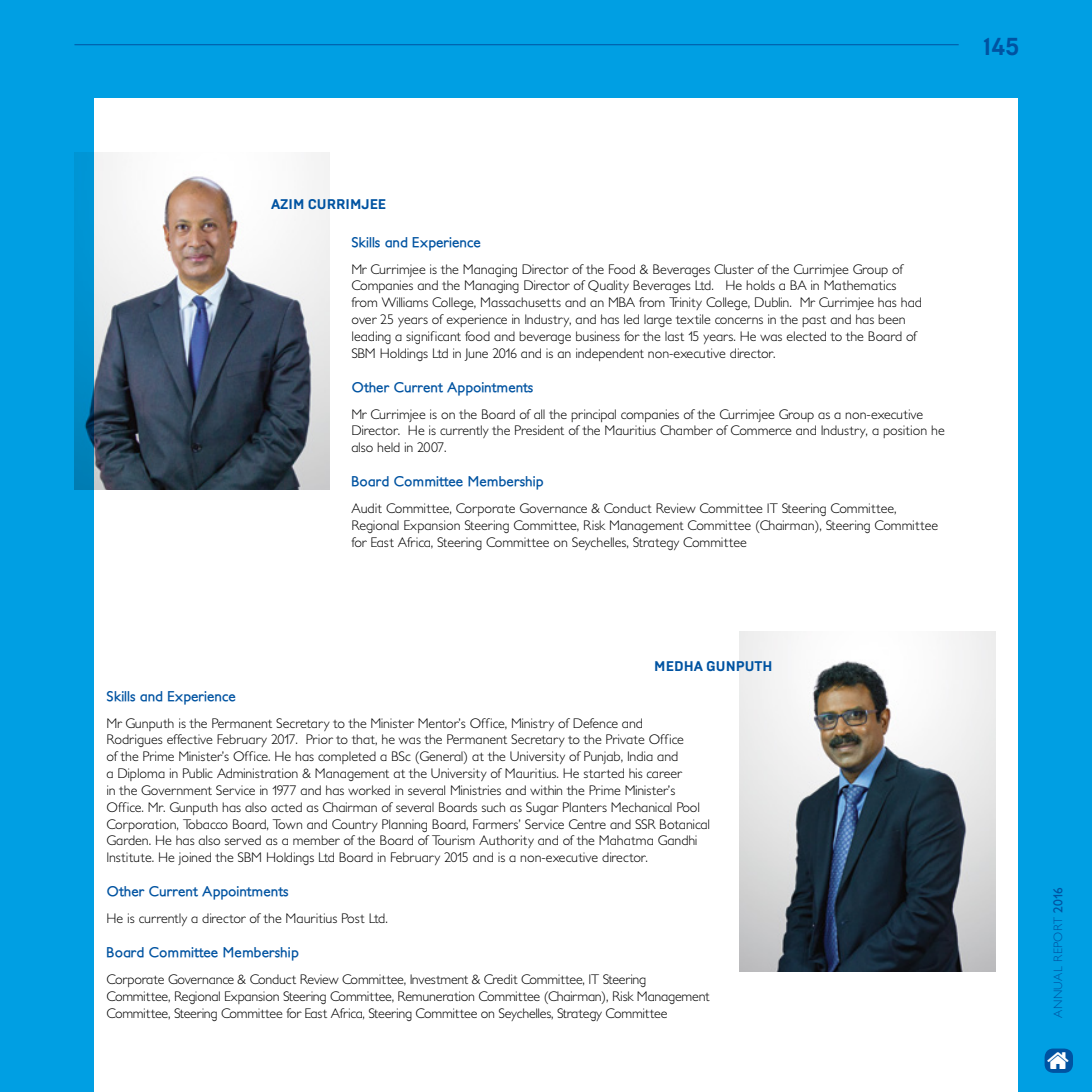
<style>
.page{position:relative;width:1092px;height:1092px;background:#fff}
.page>*{position:absolute;margin:0;border:0;box-sizing:border-box;transform-origin:0 0}
.t1{font:700 24.5px "Brutal Type";color:#0053a1}
.t2{font:300 14px/16.8px "Petita";color:#000}
.t3{font:700 14px "Petita";color:#0053a1}
.t4{font:700 14px "Brutal Type";color:#0053a1}
.t5{font:300 12.25px "Petita";letter-spacing:.02em;color:#009fe3}
.s1{color:#0053a1}
.s2{font-weight:700;color:#0053a1}
</style>
<div class="page">
<div style="left:0;top:0;width:1091px;height:1091px;background:#009fe3"></div>
<div style="left:94px;top:98px;width:923px;height:993px;background:#fff"></div>
<img style="left:739px;top:631px;width:255px;height:340px">
<img style="left:74px;top:152px;width:256px;height:338px">
<hr style="left:74px;top:44px;width:884px;height:1px;background:#0053a1">
<div style="left:1044px;top:1048px;width:28px;height:24px;background:#0053a1;border-radius:9px"></div>
<h1 class="t1" style="left:983px;top:31px;width:38px">145</h1>
<p class="t4" style="left:271px;top:195px;width:117px">AZIM CURRIMJEE</p>
<p class="t3" style="left:351px;top:233px;width:131px">Skills and Experience</p>
<p class="t2" style="left:351px;top:261px;width:572px">Mr Currimjee is the Managing Director of the Food &amp; Beverages Cluster of the Currimjee Group of Companies and the Managing Director of Quality Beverages Ltd. He holds a BA in Mathematics from Williams College, Massachusetts and an MBA from Trinity College, Dublin. Mr Currimjee has had over 25 years of experience in Industry, and has led large textile concerns in the past and has been leading a significant food and beverage business for the last 15 years. He was elected to the Board of SBM Holdings Ltd in June 2016 and is an independent non-executive director.</p>
<p class="t3" style="left:351px;top:378px;width:183px">Other Current Appointments</p>
<p class="t2" style="left:351px;top:406px;width:594px">Mr Currimjee is on the Board of all the principal companies of the Currimjee Group as a non-executive<br>Director. He is currently the President of the Mauritius Chamber of Commerce and Industry, a position he also held in 2007.</p>
<p class="t3" style="left:351px;top:473px;width:193px">Board Committee Membership</p>
<p class="t2" style="left:351px;top:500px;width:588px">Audit Committee, Corporate Governance &amp; Conduct Review Committee IT Steering Committee,<br>Regional Expansion Steering Committee, Risk Management Committee (Chairman), Steering Committee for East Africa, Steering Committee on Seychelles, Strategy Committee</p>
<p class="t4" style="left:654px;top:658px;width:120px">MEDHA GUNPUTH</p>
<p class="t3" style="left:106px;top:687px;width:131px">Skills and Experience</p>
<p class="t2" style="left:106px;top:715px;width:605px">Mr Gunputh is the Permanent Secretary to the Minister Mentor’s Office, Ministry of Defence and<br>Rodrigues effective February 2017. Prior to that, he was the Permanent Secretary to the Private Office<br>of the Prime Minister’s Office. He has completed a BSc (General) at the University of Punjab, India and<br>a Diploma in Public Administration &amp; Management at the University of Mauritius. He started his career<br>in the Government Service in 1977 and has worked in several Ministries and within the Prime Minister’s Office. Mr. Gunputh has also acted as Chairman of several Boards such as Sugar Planters Mechanical Pool Corporation, Tobacco Board, Town and Country Planning Board, Farmers’ Service Centre and SSR Botanical Garden. He has also served as a member of the Board of Tourism Authority and of the Mahatma Gandhi Institute. He joined the SBM Holdings Ltd Board in February 2015 and is a non-executive director.</p>
<p class="t3" style="left:106px;top:882px;width:183px">Other Current Appointments</p>
<p class="t2" style="left:106px;top:910px;width:283px">He is currently a director of the Mauritius Post Ltd.</p>
<p class="t3" style="left:106px;top:943px;width:193px">Board Committee Membership</p>
<p class="t2" style="left:106px;top:971px;width:604px">Corporate Governance &amp; Conduct Review Committee, Investment &amp; Credit Committee, IT Steering<br>Committee, Regional Expansion Steering Committee, Remuneration Committee (Chairman), Risk Management<br>Committee, Steering Committee for East Africa, Steering Committee on Seychelles, Strategy Committee</p>
<p class="t5" style="left:1050px;top:1017px;width:257px;rotate:-90deg"><span class="s1">ANNUAL REPORT</span> <span class="s2">2016</span> | SBM HOLDINGS LTD</p>
</div>
